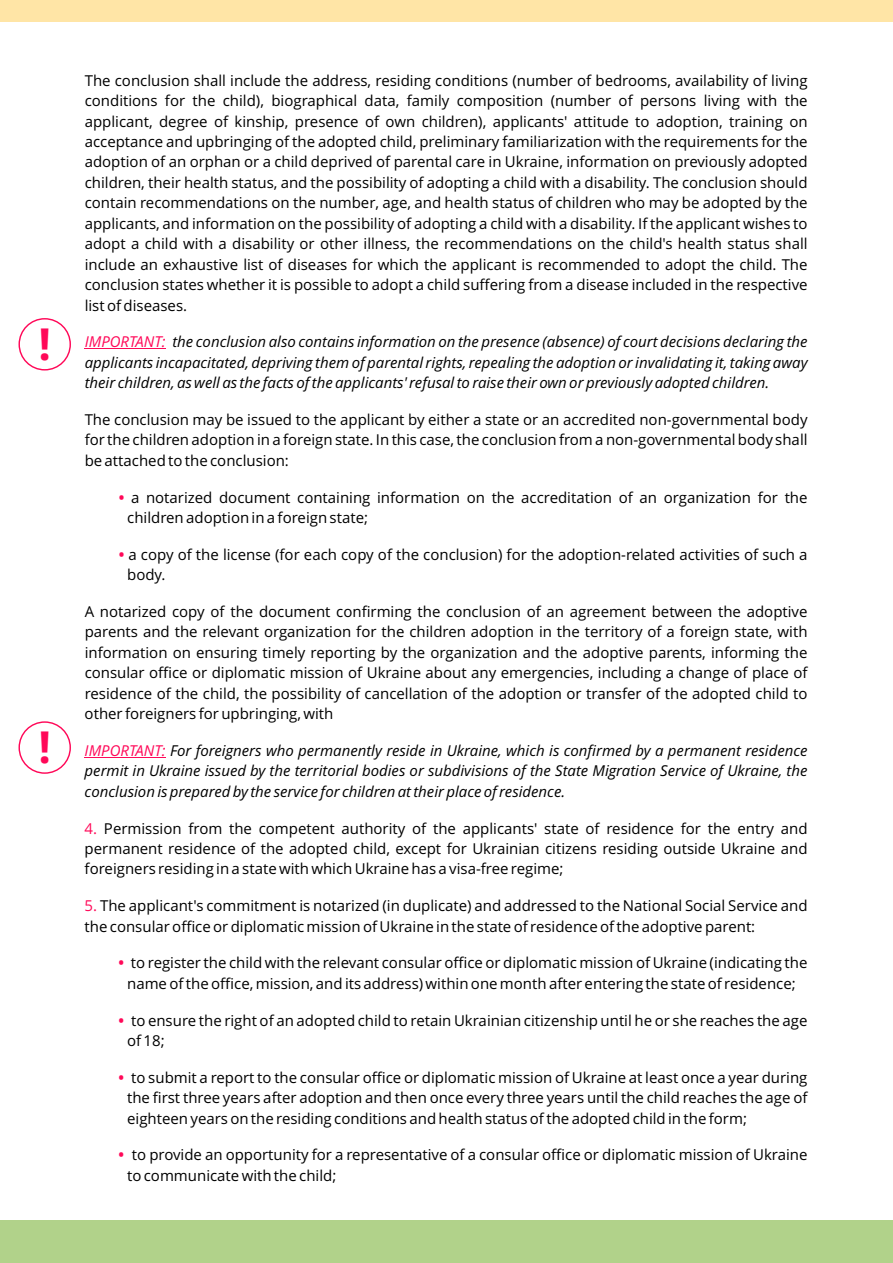
<style>
.page{position:relative;width:893px;height:1263px;background:#fff}
.page>*{position:absolute;margin:0;border:0;box-sizing:border-box;transform-origin:0 0}
.t1{font:700 44.1px "Open Sans";color:#ff0858}
.t2{font:15px/20.4px "Open Sans";color:#000;text-align:justify}
.t3{font:italic 15px/20.4px "Open Sans";color:#000;text-align:justify}
.s1{color:#ff0858}
.s2{font-weight:700;color:#ff0858}
</style>
<div class="page">
<div style="left:0;top:1220px;width:893px;height:43px;background:#b1d28a"></div>
<div style="left:0;top:0;width:893px;height:21px;background:#ffe5a6"></div>
<hr style="left:85px;top:349px;width:77px;height:1px;background:#ff0858">
<hr style="left:85px;top:757px;width:77px;height:1px;background:#ff0858">
<div style="left:19px;top:318px;width:52px;height:52px;border:1px solid #ff0858;border-radius:50%"></div>
<div style="left:19px;top:721px;width:52px;height:53px;border:1px solid #ff0858;border-radius:50%"></div>
<h1 class="t1" style="left:38px;top:326px;width:14px">!</h1>
<h1 class="t1" style="left:38px;top:729px;width:14px">!</h1>
<p class="t2" style="left:85px;top:72px;width:724px">The conclusion shall include the address, residing conditions (number of bedrooms, availability of living conditions for the child), biographical data, family composition (number of persons living with the applicant, degree of kinship, presence of own children), applicants' attitude to adoption, training on acceptance and upbringing of the adopted child, preliminary familiarization with the requirements for the adoption of an orphan or a child deprived of parental care in Ukraine, information on previously adopted children, their health status, and the possibility of adopting a child with a disability. The conclusion should contain recommendations on the number, age, and health status of children who may be adopted by the applicants, and information on the possibility of adopting a child with a disability. If the applicant wishes to adopt a child with a disability or other illness, the recommendations on the child's health status shall include an exhaustive list of diseases for which the applicant is recommended to adopt the child. The conclusion states whether it is possible to adopt a child suffering from a disease included in the respective list of diseases.</p>
<p class="t3" style="left:85px;top:333px;width:724px"><span class="s1">IMPORTANT:</span> the conclusion also contains information on the presence (absence) of court decisions declaring the applicants incapacitated, depriving them of parental rights, repealing the adoption or invalidating it, taking away their children, as well as the facts of the applicants' refusal to raise their own or previously adopted children.</p>
<p class="t2" style="left:85px;top:411px;width:724px">The conclusion may be issued to the applicant by either a state or an accredited non-governmental body for the children adoption in a foreign state. In this case, the conclusion from a non-governmental body shall be attached to the conclusion:</p>
<p class="t2" style="left:127px;top:488px;width:682px;text-indent:-9px"><span class="s2">•</span> a notarized document containing information on the accreditation of an organization for the children adoption in a foreign state;</p>
<p class="t2" style="left:127px;top:546px;width:682px;text-indent:-8px"><span class="s2">•</span> a copy of the license (for each copy of the conclusion) for the adoption-related activities of such a body.</p>
<p class="t2" style="left:85px;top:603px;width:724px">A notarized copy of the document confirming the conclusion of an agreement between the adoptive parents and the relevant organization for the children adoption in the territory of a foreign state, with information on ensuring timely reporting by the organization and the adoptive parents, informing the consular office or diplomatic mission of Ukraine about any emergencies, including a change of place of residence of the child, the possibility of cancellation of the adoption or transfer of the adopted child to other foreigners for upbringing, with</p>
<p class="t3" style="left:85px;top:742px;width:724px"><span class="s1">IMPORTANT:</span> For foreigners who permanently reside in Ukraine, which is confirmed by a permanent residence permit in Ukraine issued by the territorial bodies or subdivisions of the State Migration Service of Ukraine, the conclusion is prepared by the service for children at their place of residence.</p>
<p class="t2" style="left:85px;top:819px;width:724px"><span class="s1">4.</span> Permission from the competent authority of the applicants' state of residence for the entry and permanent residence of the adopted child, except for Ukrainian citizens residing outside Ukraine and foreigners residing in a state with which Ukraine has a visa-free regime;</p>
<p class="t2" style="left:85px;top:897px;width:724px"><span class="s1">5.</span> The applicant's commitment is notarized (in duplicate) and addressed to the National Social Service and the consular office or diplomatic mission of Ukraine in the state of residence of the adoptive parent:</p>
<p class="t2" style="left:119px;top:954px;width:690px;text-align:center"><span class="s2">•</span> to register the child with the relevant consular office or diplomatic mission of Ukraine (indicating the name of the office, mission, and its address) within one month after entering the state of residence;</p>
<p class="t2" style="left:127px;top:1011px;width:682px;text-indent:-8px"><span class="s2">•</span> to ensure the right of an adopted child to retain Ukrainian citizenship until he or she reaches the age of 18;</p>
<p class="t2" style="left:127px;top:1068px;width:682px;text-indent:-8px"><span class="s2">•</span> to submit a report to the consular office or diplomatic mission of Ukraine at least once a year during the first three years after adoption and then once every three years until the child reaches the age of eighteen years on the residing conditions and health status of the adopted child in the form;</p>
<p class="t2" style="left:127px;top:1146px;width:682px;text-indent:-8px"><span class="s2">•</span> to provide an opportunity for a representative of a consular office or diplomatic mission of Ukraine to communicate with the child;</p>
</div>
